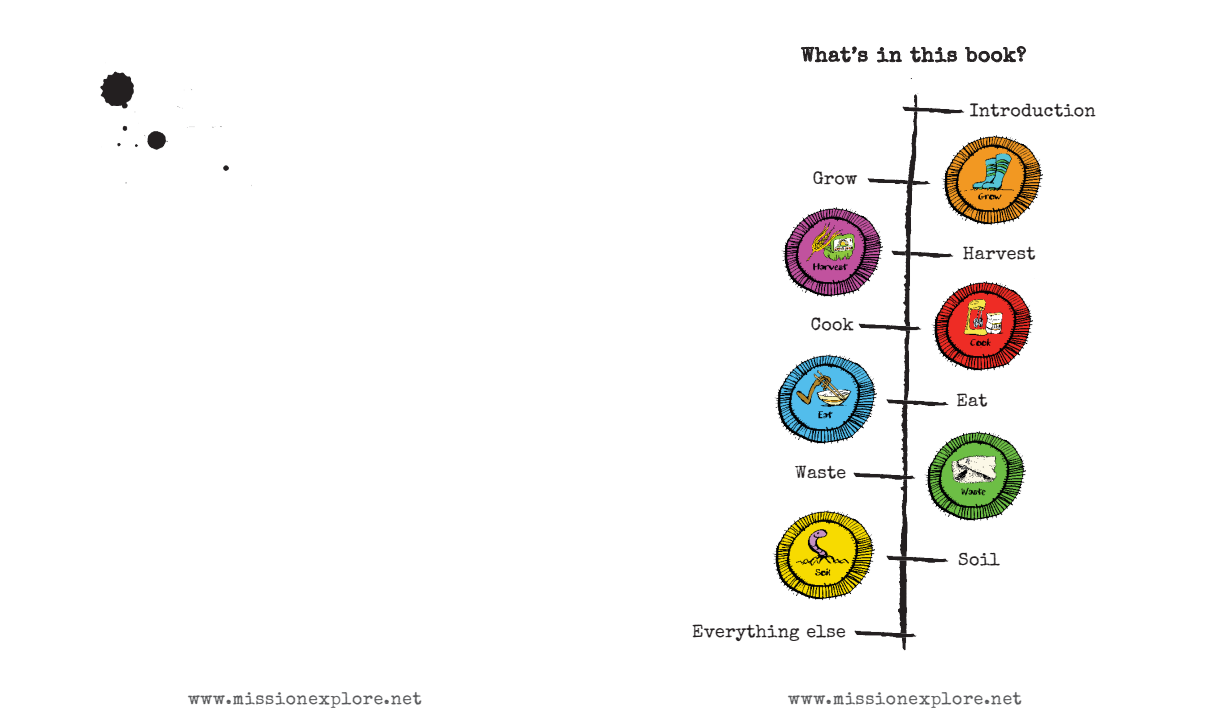
<style>
.page{position:relative;width:1205px;height:716px;background:#fff}
.page>*{position:absolute;margin:0;border:0;box-sizing:border-box;transform-origin:0 0}
.text_header{font:20.12px "Special Elite";letter-spacing:.04em;color:#231f20}
.text_header-2{font:17.88px "Special Elite";letter-spacing:.015em;color:#231f20}
.text_header-3{font:17.5px "Special Elite";letter-spacing:.04em;color:#58595b}
</style>
<div class="page">
<svg style="left:801px;top:47px;width:66px;height:15px"></svg>
<svg style="left:877px;top:47px;width:24px;height:15px"></svg>
<svg style="left:910px;top:47px;width:47px;height:15px"></svg>
<svg style="left:965px;top:46px;width:61px;height:16px"></svg>
<img style="left:933px;top:281px;width:100px;height:90px">
<img style="left:774px;top:354px;width:103px;height:91px">
<img style="left:781px;top:207px;width:101px;height:90px">
<img style="left:772px;top:510px;width:103px;height:91px">
<img style="left:927px;top:431px;width:99px;height:90px">
<img style="left:942px;top:135px;width:101px;height:90px">
<img style="left:867px;top:178px;width:75px;height:7px">
<img style="left:877px;top:245px;width:77px;height:18px">
<img style="left:886px;top:93px;width:39px;height:558px">
<img style="left:858px;top:318px;width:75px;height:18px">
<img style="left:872px;top:394px;width:77px;height:18px">
<img style="left:853px;top:467px;width:74px;height:18px">
<img style="left:872px;top:550px;width:77px;height:18px">
<img style="left:888px;top:101px;width:77px;height:18px">
<img style="left:854px;top:625px;width:71px;height:18px">
<img style="left:100px;top:71px;width:152px;height:115px">
<p class="text_header" style="left:801px;top:42px;width:226px">What’s in this book?</p>
<p class="text_header-2" style="left:813px;top:167px;width:46px">Grow</p>
<p class="text_header-2" style="left:811px;top:313px;width:45px">Cook</p>
<p class="text_header-2" style="left:795px;top:461px;width:52px">Waste</p>
<p class="text_header-2" style="left:692px;top:619px;width:155px">Everything else</p>
<p class="text_header-2" style="left:970px;top:99px;width:128px">Introduction</p>
<p class="text_header-2" style="left:963px;top:242px;width:74px">Harvest</p>
<p class="text_header-2" style="left:956px;top:389px;width:33px">Eat</p>
<p class="text_header-2" style="left:958px;top:548px;width:43px">Soil</p>
<p class="text_header-3" style="left:188px;top:687px;width:235px">www.missionexplore.net</p>
<p class="text_header-3" style="left:788px;top:687px;width:235px">www.missionexplore.net</p>
</div>
